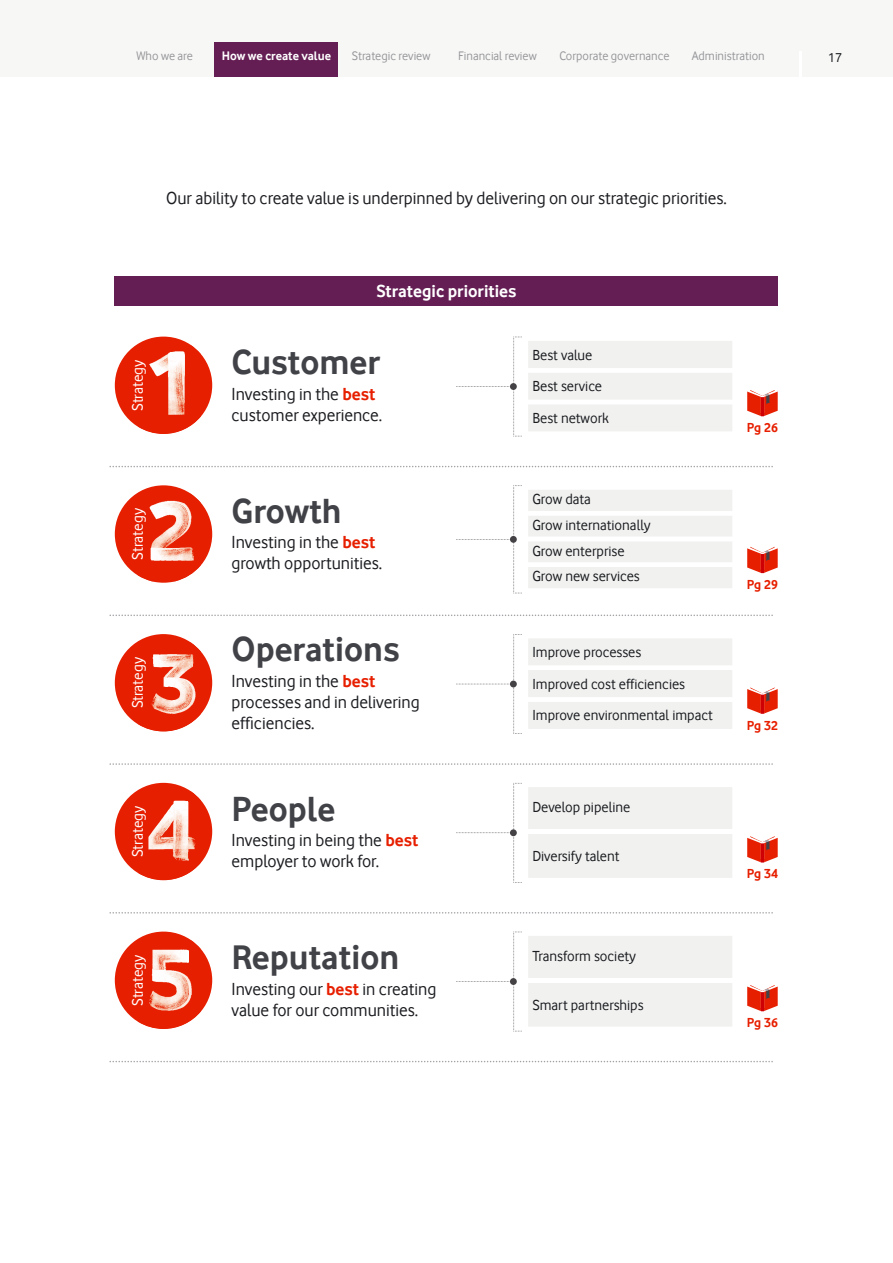
<style>
.page{position:relative;width:893px;height:1263px;background:#fff}
.page>*{position:absolute;margin:0;border:0;box-sizing:border-box;transform-origin:0 0}
.t1{font:700 36px "Vodafone Rg";color:#414248}
.t2{font:18px/21px "Vodafone Rg";color:#1b1c20}
.t3{font:700 18px "Vodafone Rg";color:#fff}
.t4{font:15.75px "Vodafone Rg";color:#fff}
.t5{font:15px/31.7px "Vodafone Rg";color:#1b1c20}
.t6{font:700 13.5px "Vodafone Rg";letter-spacing:-.01em;color:#e71f01}
.t7{font:13.5px "Vodafone Rg";color:#1b1c20}
.t8{font:12.75px "Vodafone Rg";color:#97979b}
.t9{font:700 12.75px "Vodafone Rg";color:#fff}
.s1{font-weight:700;color:#e71f01}
</style>
<div class="page">
<div style="left:0;top:0;width:892px;height:77px;background:#f7f8f6"></div>
<hr style="left:799px;top:51px;width:2px;height:26px;background:#fff">
<div style="left:115px;top:277px;width:663px;height:29px;background:#641e54"></div>
<div style="left:115px;top:485px;width:97px;height:98px;background:#e71f01;border-radius:50%"></div>
<img style="left:138px;top:494px;width:63px;height:87px">
<img style="left:138px;top:508px;width:8px;height:51px">
<div style="left:115px;top:634px;width:97px;height:97px;background:#e71f01;border-radius:50%"></div>
<img style="left:138px;top:642px;width:63px;height:89px">
<img style="left:138px;top:657px;width:8px;height:51px">
<div style="left:115px;top:783px;width:97px;height:97px;background:#e71f01;border-radius:50%"></div>
<img style="left:138px;top:791px;width:63px;height:89px">
<img style="left:138px;top:806px;width:8px;height:51px">
<div style="left:115px;top:932px;width:97px;height:97px;background:#e71f01;border-radius:50%"></div>
<img style="left:138px;top:940px;width:63px;height:89px">
<img style="left:138px;top:955px;width:8px;height:50px">
<div style="left:115px;top:337px;width:97px;height:97px;background:#e71f01;border-radius:50%"></div>
<img style="left:138px;top:345px;width:63px;height:89px">
<img style="left:138px;top:360px;width:8px;height:50px">
<svg style="left:747px;top:390px;width:30px;height:26px"></svg>
<svg style="left:747px;top:547px;width:30px;height:26px"></svg>
<svg style="left:747px;top:687px;width:30px;height:27px"></svg>
<svg style="left:747px;top:836px;width:30px;height:27px"></svg>
<svg style="left:747px;top:985px;width:30px;height:26px"></svg>
<div style="left:528px;top:341px;width:204px;height:90px;background:#f1f2f0"></div>
<div style="left:528px;top:368px;width:204px;height:5px;background:#fff"></div>
<hr style="left:528px;top:400px;width:204px;height:4px;background:#fff">
<div style="left:528px;top:490px;width:204px;height:98px;background:#f1f2f0"></div>
<div style="left:528px;top:511px;width:204px;height:5px;background:#fff"></div>
<hr style="left:528px;top:537px;width:204px;height:4px;background:#fff">
<div style="left:528px;top:562px;width:204px;height:5px;background:#fff"></div>
<div style="left:528px;top:639px;width:204px;height:90px;background:#f1f2f0"></div>
<hr style="left:528px;top:666px;width:204px;height:4px;background:#fff">
<div style="left:528px;top:697px;width:204px;height:5px;background:#fff"></div>
<div style="left:528px;top:787px;width:204px;height:91px;background:#f1f2f0"></div>
<div style="left:528px;top:829px;width:204px;height:5px;background:#fff"></div>
<div style="left:528px;top:936px;width:204px;height:90px;background:#f1f2f0"></div>
<hr style="left:528px;top:978px;width:204px;height:4px;background:#fff">
<svg style="left:109px;top:466px;width:663px;height:1px"></svg>
<svg style="left:109px;top:615px;width:663px;height:1px"></svg>
<svg style="left:109px;top:763px;width:663px;height:2px"></svg>
<svg style="left:109px;top:912px;width:663px;height:2px"></svg>
<svg style="left:109px;top:1061px;width:663px;height:1px"></svg>
<svg style="left:456px;top:337px;width:66px;height:100px"></svg>
<svg style="left:456px;top:485px;width:66px;height:109px"></svg>
<svg style="left:456px;top:634px;width:66px;height:100px"></svg>
<svg style="left:456px;top:783px;width:66px;height:100px"></svg>
<svg style="left:456px;top:932px;width:66px;height:100px"></svg>
<div style="left:215px;top:43px;width:123px;height:34px;background:#641e54"></div>
<p class="t8" style="left:136px;top:48px;width:58px">Who we are</p>
<p class="t9" style="left:222px;top:51px;width:111px">How we create value</p>
<p class="t8" style="left:352px;top:48px;width:80px">Strategic review</p>
<p class="t8" style="left:458px;top:48px;width:80px">Financial review</p>
<p class="t8" style="left:559px;top:48px;width:112px">Corporate governance</p>
<p class="t8" style="left:691px;top:48px;width:74px">Administration</p>
<p class="t7" style="left:828px;top:50px;width:15px">17</p>
<p class="t2" style="left:166px;top:187px;width:562px">Our ability to create value is underpinned by delivering on our strategic priorities.</p>
<p class="t3" style="left:376px;top:285px;width:142px">Strategic priorities</p>
<p class="t4" style="left:129px;top:411px;width:53px;rotate:-90deg">Strategy</p>
<p class="t1" style="left:231px;top:350px;width:150px">Customer</p>
<p class="t2" style="left:231px;top:383px;width:152px">Investing in the <span class="s1">best </span>customer experience.</p>
<p class="t5" style="left:532px;top:339px;width:78px">Best value<br>Best service<br>Best network</p>
<p class="t4" style="left:129px;top:560px;width:53px;rotate:-90deg">Strategy</p>
<p class="t4" style="left:129px;top:708px;width:53px;rotate:-90deg">Strategy</p>
<p class="t4" style="left:129px;top:857px;width:53px;rotate:-90deg">Strategy</p>
<p class="t1" style="left:231px;top:499px;width:112px">Growth</p>
<p class="t2" style="left:231px;top:532px;width:152px">Investing in the <span class="s1">best </span>growth opportunities.</p>
<p class="t1" style="left:231px;top:637px;width:170px">Operations</p>
<p class="t2" style="left:231px;top:670px;width:190px">Investing in the <span class="s1">best </span>processes and in delivering efficiencies.</p>
<p class="t1" style="left:231px;top:797px;width:105px">People</p>
<p class="t2" style="left:231px;top:829px;width:188px">Investing in being the <span class="s1">best </span>employer to work for.</p>
<p class="t5" style="left:532px;top:486px;width:120px;line-height:25.8px">Grow data<br>Grow internationally<br>Grow enterprise<br>Grow new services</p>
<p class="t5" style="left:532px;top:636px;width:182px">Improve processes<br>Improved cost efficiencies<br>Improve environmental impact</p>
<p class="t5" style="left:532px;top:791px;width:99px">Develop pipeline</p>
<p class="t5" style="left:532px;top:840px;width:88px">Diversify talent</p>
<p class="t4" style="left:129px;top:1006px;width:53px;rotate:-90deg">Strategy</p>
<p class="t1" style="left:231px;top:945px;width:169px">Reputation</p>
<p class="t2" style="left:231px;top:978px;width:206px">Investing our <span class="s1">best</span> in creating value for our communities.</p>
<p class="t5" style="left:532px;top:940px;width:105px">Transform society</p>
<p class="t5" style="left:532px;top:989px;width:113px">Smart partnerships</p>
<p class="t6" style="left:747px;top:423px;width:32px">Pg 26</p>
<p class="t6" style="left:747px;top:580px;width:32px">Pg 29</p>
<p class="t6" style="left:747px;top:721px;width:32px">Pg 32</p>
<p class="t6" style="left:747px;top:869px;width:32px">Pg 34</p>
<p class="t6" style="left:747px;top:1018px;width:32px">Pg 36</p>
</div>
